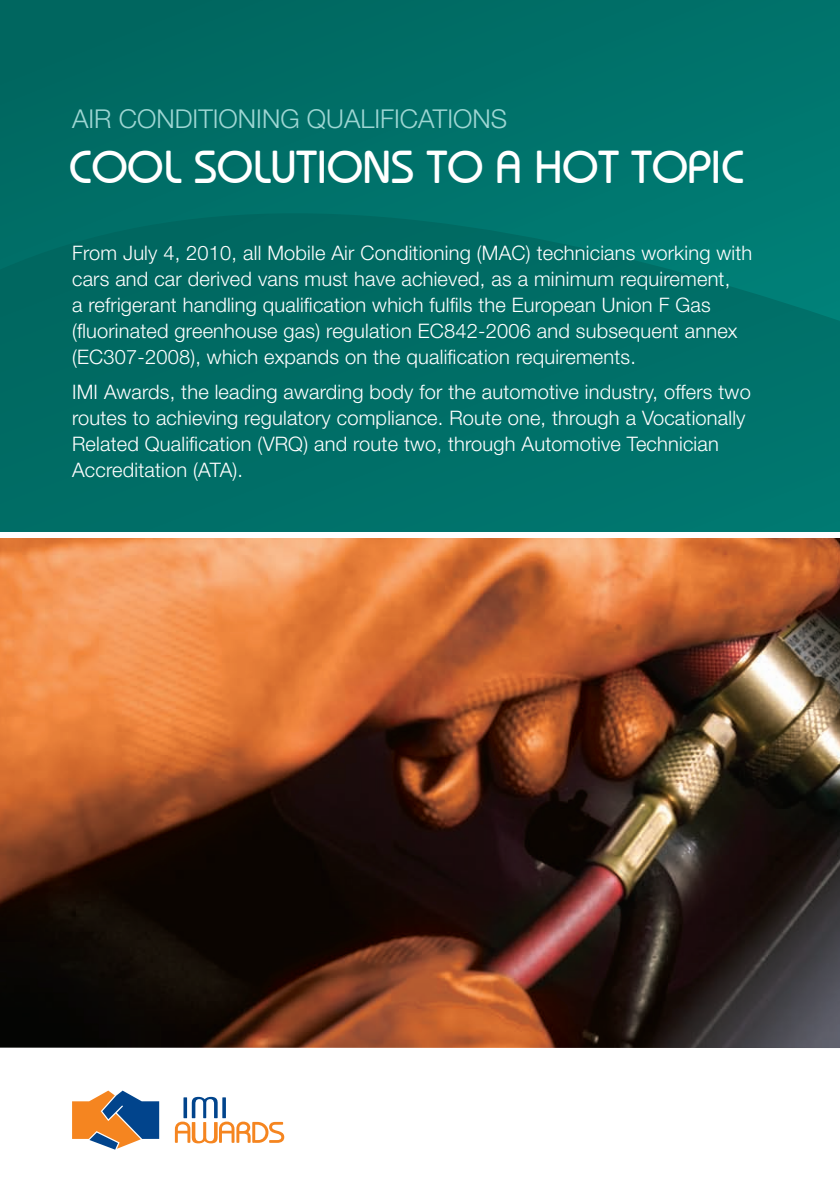
<style>
.page{position:relative;width:840px;height:1191px;background:#fff}
.page>*{position:absolute;margin:0;border:0;box-sizing:border-box;transform-origin:0 0}
.t1{font:500 46px "IMI Awards";color:#fff}
.t2{font:300 26px "Helvetica Neue";color:#9ed6d3}
.t3{font:300 20px/26px "Helvetica Neue";letter-spacing:.01em;color:#fff}
</style>
<div class="page">
<svg style="left:0;top:0;width:839px;height:213px;background:#006f68"></svg>
<svg style="left:0;top:213px;width:839px;height:318px;background:#006e67"></svg>
<img style="left:0;top:538px;width:839px;height:510px">
<svg style="left:175px;top:1096px;width:109px;height:47px"></svg>
<svg style="left:72px;top:1090px;width:87px;height:59px"></svg>
<p class="t2" style="left:72px;top:103px;width:436px">AIR CONDITIONING QUALIFICATIONS</p>
<p class="t1" style="left:69px;top:140px;width:54px">COOL</p>
<p class="t1" style="left:194px;top:140px;width:26px">SOLUTIONS</p>
<p class="t1" style="left:426px;top:140px;width:300px">TO A HOT TOPIC</p>
<p class="t3" style="left:72px;top:239px;width:681px">From July 4, 2010, all Mobile Air Conditioning (MAC) technicians working with cars and car derived vans must have achieved, as a minimum requirement,<br>a refrigerant handling qualification which fulfils the European Union F Gas (fluorinated greenhouse gas) regulation EC842-2006 and subsequent annex (EC307-2008), which expands on the qualification requirements.</p>
<p class="t3" style="left:72px;top:379px;width:679px">IMI Awards, the leading awarding body for the automotive industry, offers two routes to achieving regulatory compliance. Route one, through a Vocationally Related Qualification (VRQ) and route two, through Automotive Technician Accreditation (ATA).</p>
</div>
